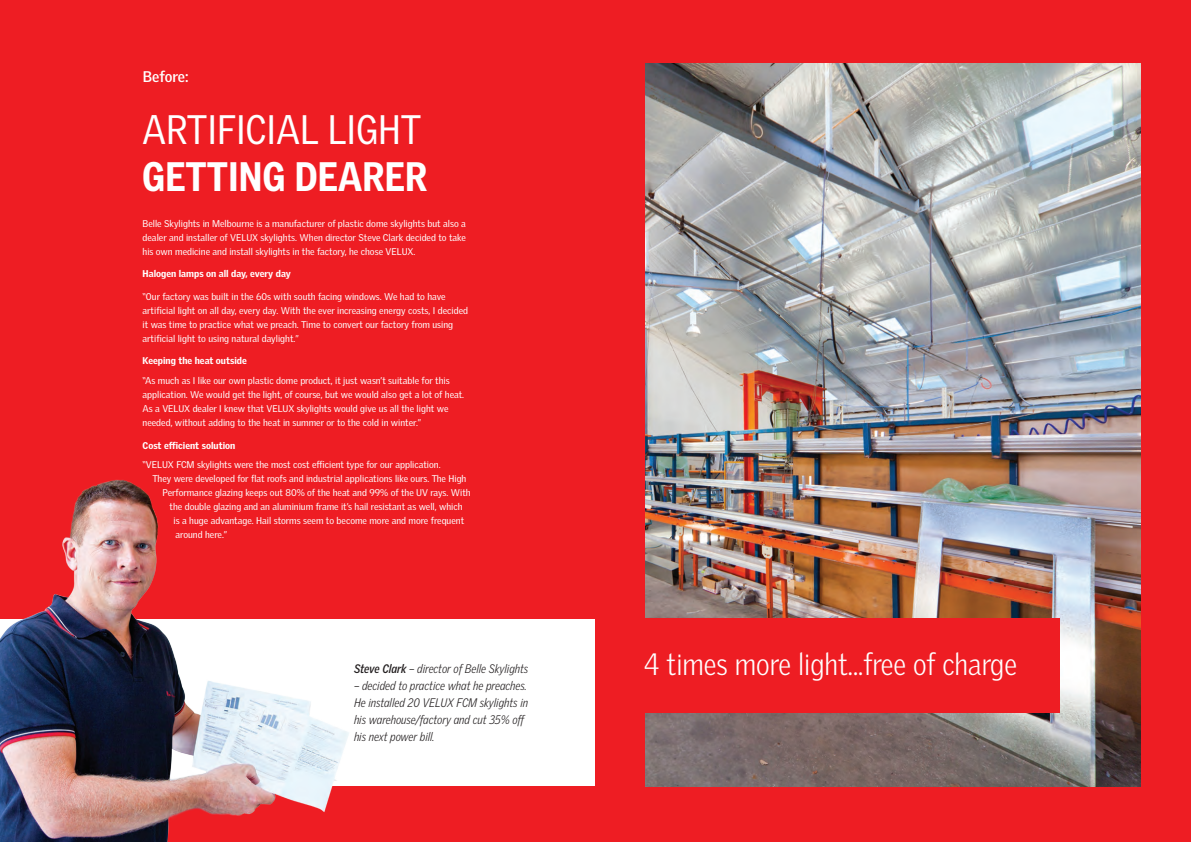
<style>
.page{position:relative;width:1191px;height:842px;background:#fff}
.page>*{position:absolute;margin:0;border:0;box-sizing:border-box;transform-origin:0 0}
.t1{font:40px "Velux Gothic";color:#fff;scale:.9 1}
.t2{font:900 40px "Velux Gothic";color:#fff;scale:.9 1}
.t3{font:300 30px "Velux Gothic";color:#fff;scale:.92 1}
.t4{font:700 15px "Velux Gothic";color:#fff}
.t5{font:italic 300 12px/17px "Velux Gothic";color:#231f20;scale:.9 1}
.t6{font:9.5px/14px "Velux Gothic";color:#fff}
.t7{font:900 9.5px "Velux Gothic";color:#fff}
.s1{font-weight:700}
</style>
<div class="page">
<div style="left:0;top:786px;width:595px;height:56px;background:#ee1d23"></div>
<div style="left:0;top:0;width:595px;height:618px;background:#ee1d23"></div>
<img style="left:0;top:479px;width:397px;height:363px">
<div style="left:595px;top:0;width:596px;height:842px;background:#ee1d23"></div>
<img style="left:646px;top:63px;width:494px;height:723px">
<div style="left:600px;top:618px;width:459px;height:95px;background:#ee1d23"></div>
<h3 class="t4" style="left:143px;top:67px;width:47px">Before:</h3>
<h1 class="t1" style="left:142px;top:106px;width:312px">artificial light</h1>
<h1 class="t2" style="left:142px;top:151px;width:319px">getting dearer</h1>
<p class="t6" style="left:143px;top:216px;width:325px;text-align:justify">Belle Skylights in Melbourne is a manufacturer of plastic dome skylights but also a dealer and installer of VELUX skylights. When director Steve Clark decided to take his own medicine and install skylights in the factory, he chose VELUX.</p>
<p class="t7" style="left:143px;top:268px;width:150px">Halogen lamps on all day, every day</p>
<p class="t6" style="left:143px;top:289px;width:327px">“Our factory was built in the 60s with south facing windows. We had to have artificial light on all day, every day. With the ever increasing energy costs, I decided it was time to practice what we preach. Time to convert our factory from using artificial light to using natural daylight.”</p>
<p class="t7" style="left:143px;top:355px;width:106px">Keeping the heat outside</p>
<p class="t6" style="left:143px;top:374px;width:323px">“As much as I like our own plastic dome product, it just wasn’t suitable for this application. We would get the light, of course, but we would also get a lot of heat.<br>As a VELUX dealer I knew that VELUX skylights would give us all the light we needed, without adding to the heat in summer or to the cold in winter.”</p>
<p class="t7" style="left:143px;top:439px;width:94px">Cost efficient solution</p>
<p class="t6" style="left:143px;top:458px;width:299px">“VELUX FCM skylights were the most cost efficient type for our application.</p>
<p class="t6" style="left:153px;top:472px;width:315px">They were developed for flat roofs and industrial applications like ours. The H igh</p>
<p class="t6" style="left:163px;top:486px;width:310px">Performance glazing keeps out 80% of the heat and 99% of the UV rays. With</p>
<p class="t6" style="left:170px;top:500px;width:294px">the double glazing and an aluminium frame it’s hail resistant as well, which</p>
<p class="t6" style="left:174px;top:514px;width:292px">is a huge advantage. Hail storms seem to become more and more frequent</p>
<p class="t6" style="left:176px;top:528px;width:53px">around here.”</p>
<p class="t5" style="left:354px;top:660px;width:195px"><span class="s1">Steve Clark</span> – director of Belle Skylights</p>
<p class="t5" style="left:354px;top:677px;width:195px">– decided to practice what he preaches.<br>He installed 20 VELUX FCM skylights in his warehouse/factory and cut 35% off his next power bill.</p>
<h2 class="t3" style="left:644px;top:646px;width:407px">4 times more light...free of charge</h2>
</div>
